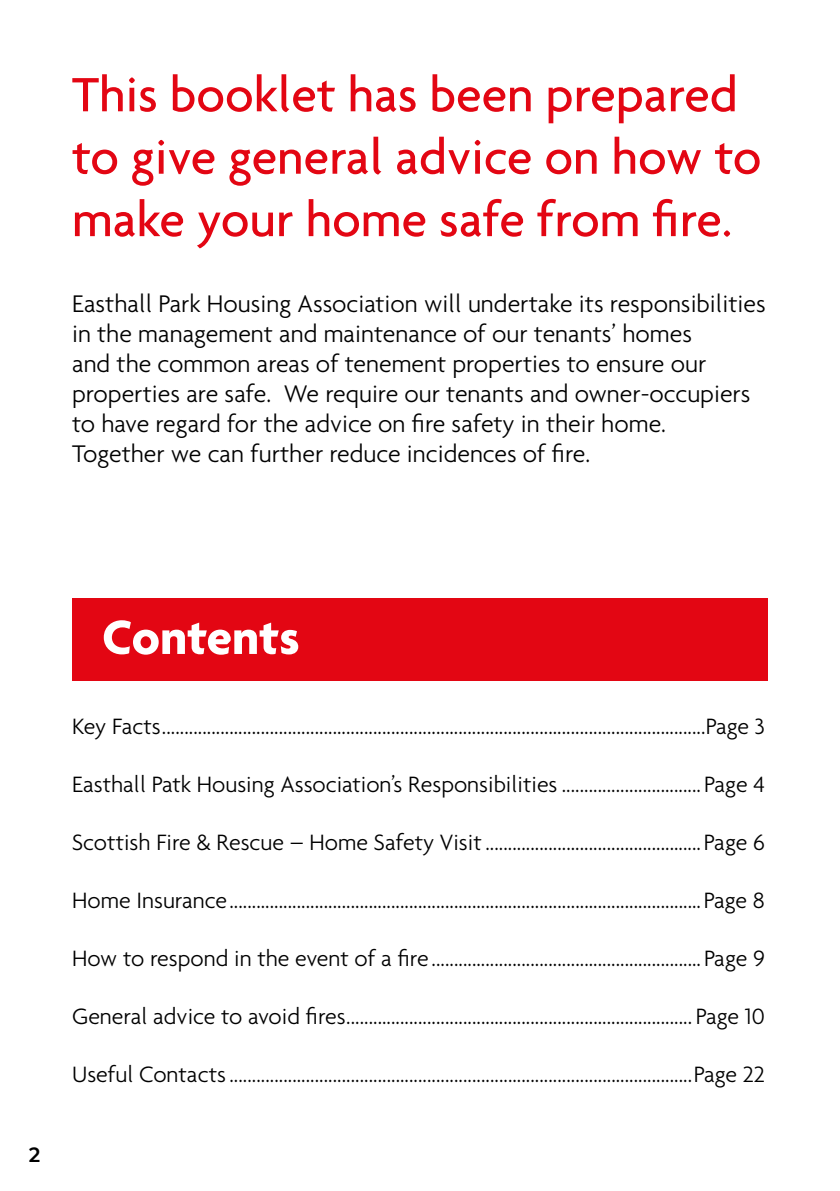
<style>
.page{position:relative;width:840px;height:1191px;background:#fff}
.page>*{position:absolute;margin:0;border:0;box-sizing:border-box;transform-origin:0 0}
.t1{font:500 52px/62.4px "Agenda";color:#e30613}
.t2{font:700 52px "Agenda";color:#fff}
.t3{font:300 26px/30px "Agenda";color:#000}
.t4{font:300 24px "Agenda";color:#000}
.t5{font:700 24px "Texta";color:#000}
</style>
<div class="page">
<div style="left:72px;top:598px;width:695px;height:82px;background:#e30613"></div>
<h1 class="t1" style="left:72px;top:62px;width:690px">This booklet has been prepared to give general advice on how to make your home safe from fire.</h1>
<p class="t3" style="left:72px;top:288px;width:694px">Easthall Park Housing Association will undertake its responsibilities in the management and maintenance of our tenants’ homes<br>and the common areas of tenement properties to ensure our properties are safe. We require our tenants and owner-occupiers to have regard for the advice on fire safety in their home.<br>Together we can further reduce incidences of fire.</p>
<p class="t5" style="left:28px;top:1142px;width:14px">2</p>
<h1 class="t2" style="left:102px;top:609px;width:199px">Contents</h1>
<p class="t4" style="left:72px;top:712px;width:693px">Key Facts.........................................................................................................................Page 3</p>
<p class="t4" style="left:72px;top:770px;width:694px">Easthall Patk Housing Association’s Responsibilities ............................... Page 4</p>
<p class="t4" style="left:72px;top:828px;width:694px">Scottish Fire &amp; Rescue – Home Safety Visit................................................ Page 6</p>
<p class="t4" style="left:72px;top:886px;width:693px">Home Insurance.........................................................................................................Page 8</p>
<p class="t4" style="left:72px;top:944px;width:694px">How to respond in the event of a fire............................................................ Page 9</p>
<p class="t4" style="left:72px;top:1002px;width:694px">General advice to avoid fires............................................................................. Page 10</p>
<p class="t4" style="left:72px;top:1060px;width:693px">Useful Contacts.......................................................................................................Page 22</p>
</div>
